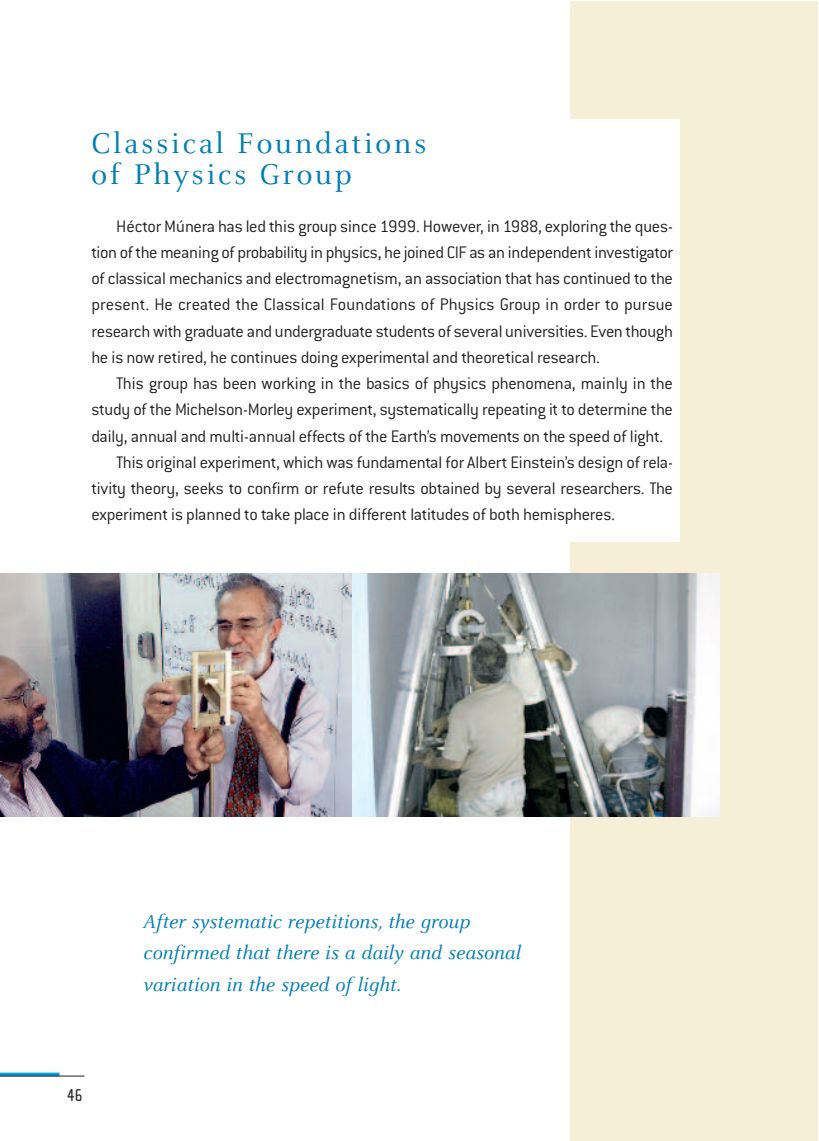
<style>
.page{position:relative;width:819px;height:1141px;background:#fff}
.page>*{position:absolute;margin:0;border:0;box-sizing:border-box;transform-origin:0 0}
.t1{font:31.5px/31.5px "Celeste";letter-spacing:.085em;color:#007eb4}
.t2{font:italic 21px/31.5px "Celeste";color:#007eb4}
.t3{font:300 18.38px/26.2px "Conduit ITC";letter-spacing:-.015em;color:#231f20;text-align:justify}
.t4{font:17.5px "Cholla Sans";color:#231f20}
</style>
<div class="page">
<div style="left:570px;top:2px;width:247px;height:1139px;background:#f5efd7"></div>
<hr style="left:0;top:1073px;width:60px;height:3px;background:#009ddc">
<hr style="left:0;top:1076px;width:84px;height:1px;background:#231f20">
<img style="left:0;top:573px;width:352px;height:244px">
<img style="left:352px;top:573px;width:367px;height:244px">
<div style="left:84px;top:119px;width:596px;height:423px;background:#fff"></div>
<h1 class="t1" style="left:91px;top:128px;width:337px">Classical Foundations of Physics Group</h1>
<p class="t3" style="left:91px;top:213px;width:583px;text-indent:25px">Héctor Múnera has led this group since 1999. However, in 1988, exploring the ques&shy;tion of the meaning of probability in physics, he joined CIF as an independent investigator of classical mechanics and electromagnetism, an association that has continued to the present. He created the Classical Foundations of Physics Group in order to pursue research with graduate and undergraduate students of several universities. Even though he is now retired, he continues doing experimental and theoretical research.</p>
<p class="t3" style="left:116px;top:370px;width:558px">This group has been working in the basics of physics phenomena, mainly in the</p>
<p class="t3" style="left:91px;top:396px;width:583px">study of the Michelson-Morley experiment, systematically repeating it to determine the</p>
<p class="t3" style="left:91px;top:423px;width:573px">daily, annual and multi-annual effects of the Earth’s movements on the speed of light.</p>
<p class="t3" style="left:116px;top:449px;width:558px">This original experiment, which was fundamental for Albert Einstein’s design of rela-</p>
<p class="t3" style="left:91px;top:475px;width:583px">tivity theory, seeks to confirm or refute results obtained by several researchers. The</p>
<p class="t3" style="left:91px;top:501px;width:525px">experiment is planned to take place in different latitudes of both hemispheres.</p>
<p class="t4" style="left:67px;top:1086px;width:17px">46</p>
<p class="t2" style="left:143px;top:906px;width:379px">After systematic repetitions, the group confirmed that there is a daily and seasonal variation in the speed of light.</p>
</div>
